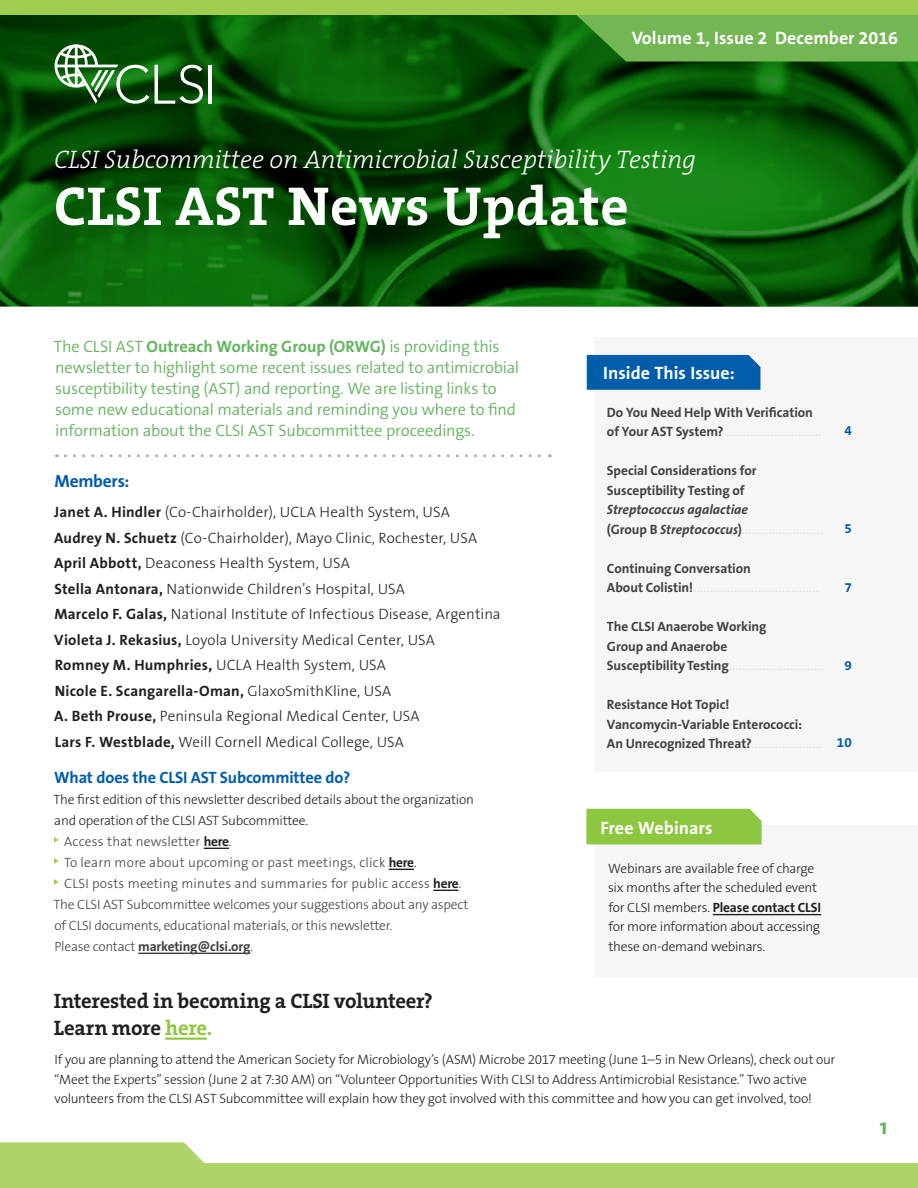
<style>
.page{position:relative;width:918px;height:1188px;background:#fff}
.page>*{position:absolute;margin:0;border:0;box-sizing:border-box;transform-origin:0 0}
.t1{font:700 55.2px "The Serif B7";letter-spacing:.01em;color:#fff}
.t2{font:italic 300 25.5px "The Serif B3";color:#fff}
.t3{font:700 22.5px "The Sans";color:#65b460}
.t4{font:700 21px/27px "The Serif B7";letter-spacing:-.015em;color:#231f20}
.t5{font:700 18px "The Sans B7";color:#fff}
.t6{font:700 17.7px "The Sans B7";letter-spacing:-.01em;color:#005daa}
.t7{font:300 16.5px/21px "The Sans B4";letter-spacing:-.015em;color:#65b460}
.t8{font:700 16.5px "The Sans B7";letter-spacing:-.005em;color:#65b460}
.t9{font:700 16.5px "The Sans B7";letter-spacing:-.01em;color:#005daa}
.t10{font:300 15px/25.5px "The Sans B3";letter-spacing:.005em;color:#231f20}
.t11{font:700 15px "The Sans B7";letter-spacing:.015em;color:#231f20}
.t12{font:300 13.5px/19.5px "The Sans B3";letter-spacing:-.015em;color:#231f20}
.t13{font:700 13.5px/19.5px "The Sans B7";letter-spacing:-.005em;color:#414042}
.t14{font:13.5px "The Sans B5 Plain";color:#dcddde}
.t15{font:300 13.5px "The Sans B3";letter-spacing:.015em;color:#414042}
.t16{font:300 13.5px "The Sans B3";letter-spacing:-.005em;color:#414042}
.t17{font:700 13.5px "The Sans B7";letter-spacing:-.01em;color:#231f20}
.t18{font:italic 700 13.5px "The Sans B7";color:#414042}
.t19{font:700 13.5px "The Sans B7";color:#005daa}
.s1{font-family:"The Sans B4";font-weight:300}
.s2{font-family:"The Sans B7";font-weight:700}
.s3{font-family:"The Sans B3";font-weight:300}
.s4{font-family:"The Sans B7";font-weight:700;color:#231f20}
.s5{color:#8dc63f}
.s6{font-family:"The Sans B7";font-weight:700;color:#414042}
.s7{font-family:"The Sans B7";font-weight:700;font-style:italic;color:#414042}
.s8{font-family:"The Sans B5 Plain";font-weight:400;color:#dcddde}
</style>
<div class="page">
<img style="left:0;top:15px;width:918px;height:292px">
<div style="left:594px;top:337px;width:324px;height:435px;background:#f6f6f6"></div>
<svg style="left:55px;top:44px;width:94px;height:60px"></svg>
<svg style="left:155px;top:65px;width:48px;height:39px"></svg>
<hr style="left:208px;top:65px;width:4px;height:39px;background:#fff">
<svg style="left:204px;top:848px;width:25px;height:1px"></svg>
<svg style="left:389px;top:869px;width:25px;height:1px"></svg>
<svg style="left:433px;top:890px;width:25px;height:1px"></svg>
<hr style="left:138px;top:953px;width:112px;height:1px;background:#414042">
<svg style="left:54px;top:837px;width:5px;height:6px"></svg>
<svg style="left:54px;top:858px;width:5px;height:6px"></svg>
<svg style="left:54px;top:879px;width:5px;height:6px"></svg>
<svg style="left:65px;top:454px;width:485px;height:3px"></svg>
<svg style="left:0;top:1142px;width:918px;height:46px"></svg>
<svg style="left:560px;top:15px;width:358px;height:47px;background:#65ac49"></svg>
<div style="left:0;top:0;width:918px;height:15px;background:#a0cd4f"></div>
<hr style="left:165px;top:1038px;width:42px;height:2px;background:#8dc63f">
<div style="left:587px;top:355px;width:173px;height:35px;background:#005daa"></div>
<div style="left:594px;top:825px;width:324px;height:152px;background:#f6f6f6"></div>
<hr style="left:713px;top:914px;width:108px;height:1px;background:#231f20">
<div style="left:586px;top:809px;width:176px;height:35px;background:#8dc63f"></div>
<h3 class="t5" style="left:632px;top:29px;width:268px">Volume 1, Issue 2 December 2016</h3>
<h2 class="t2" style="left:54px;top:146px;width:644px">CLSI Subcommittee on Antimicrobial Susceptibility Testing</h2>
<h1 class="t1" style="left:54px;top:177px;width:576px">CLSI AST News Update</h1>
<p class="t8" style="left:54px;top:337px;width:447px"><span class="s1">The CLSI AST</span> Outreach Working Group (ORWG) <span class="s1">is providing this</span></p>
<p class="t7" style="left:55px;top:358px;width:466px">newsletter to highlight some recent issues related to antimicrobial susceptibility testing (AST) and reporting. We are listing links to some new educational materials and reminding you where to find information about the CLSI AST Subcommittee proceedings.</p>
<h3 class="t6" style="left:54px;top:472px;width:77px">Members:</h3>
<p class="t10" style="left:54px;top:500px;width:448px"><span class="s2">Janet A. Hindler</span> (Co-Chairholder), UCLA Health System, USA <span class="s2">Audrey N. Schuetz</span> (Co-Chairholder), Mayo Clinic, Rochester, USA <span class="s2">April Abbott,</span> Deaconess Health System, USA<br><span class="s2">Stella Antonara,</span> Nationwide Children’s Hospital, USA<br><span class="s2">Marcelo F. Galas,</span> National Institute of Infectious Disease, Argentina <span class="s2">Violeta J. Rekasius,</span> Loyola University Medical Center, USA<br><span class="s2">Romney M. Humphries,</span> UCLA Health System, USA</p>
<p class="t11" style="left:55px;top:683px;width:338px">Nicole E. Scangarella-Oman, <span class="s3">GlaxoSmithKline, USA</span></p>
<p class="t10" style="left:54px;top:704px;width:367px"><span class="s2">A. Beth Prouse,</span> Peninsula Regional Medical Center, USA<br><span class="s2">Lars F. Westblade,</span> Weill Cornell Medical College, USA</p>
<p class="t9" style="left:54px;top:768px;width:298px">What does the CLSI AST Subcommittee do?</p>
<p class="t12" style="left:53px;top:790px;width:422px">The first edition of this newsletter described details about the organization</p>
<p class="t12" style="left:54px;top:811px;width:256px">and operation of the CLSI AST Subcommittee.</p>
<p class="t15" style="left:64px;top:834px;width:169px">Access that newsletter <span class="s4">here</span>.</p>
<p class="t15" style="left:64px;top:855px;width:354px">To learn more about upcoming or past meetings, click <span class="s4">here</span>.</p>
<p class="t15" style="left:64px;top:876px;width:399px">CLSI posts meeting minutes and summaries for public access <span class="s4">here</span>.</p>
<p class="t16" style="left:53px;top:897px;width:417px">The CLSI AST Subcommittee welcomes your suggestions about any aspect</p>
<p class="t16" style="left:54px;top:918px;width:339px">of CLSI documents, educational materials, or this newsletter.</p>
<p class="t13" style="left:54px;top:937px;width:200px"><span class="s3">Please contact</span> marketing@clsi.org<span class="s3">.</span></p>
<h3 class="t4" style="left:54px;top:988px;width:380px">Interested in becoming a CLSI volunteer?<br>Learn more <span class="s5">here.</span></h3>
<h3 class="t5" style="left:603px;top:364px;width:133px">Inside This Issue:</h3>
<p class="t13" style="left:607px;top:403px;width:208px">Do You Need Help With Verification</p>
<p class="t14" style="left:607px;top:425px;width:216px"><span class="s6">of Your AST System?</span> ............................</p>
<p class="t13" style="left:607px;top:462px;width:151px">Special Considerations for<br>Susceptibility Testing of</p>
<p class="t18" style="left:607px;top:502px;width:143px">Streptococcus agalactiae</p>
<p class="t14" style="left:607px;top:522px;width:218px"><span class="s6">(Group B</span> <span class="s7">Streptococcus</span><span class="s6">)</span>........................</p>
<p class="t13" style="left:607px;top:559px;width:145px">Continuing Conversation</p>
<p class="t14" style="left:607px;top:581px;width:214px"><span class="s6">About Colistin!</span>.....................................</p>
<p class="t13" style="left:607px;top:618px;width:161px">The CLSI Anaerobe Working<br>Group and Anaerobe</p>
<p class="t14" style="left:607px;top:659px;width:219px"><span class="s6">Susceptibility Testing</span>............................</p>
<p class="t13" style="left:607px;top:696px;width:217px">Resistance Hot Topic!<br>Vancomycin-Variable Enterococci:<br>An Unrecognized Threat?<span class="s8">.....................</span></p>
<p class="t19" style="left:844px;top:423px;width:9px">4</p>
<p class="t19" style="left:844px;top:521px;width:9px">5</p>
<p class="t19" style="left:844px;top:580px;width:9px">7</p>
<p class="t19" style="left:844px;top:658px;width:9px">9</p>
<p class="t19" style="left:837px;top:735px;width:16px">10</p>
<h3 class="t5" style="left:600px;top:818px;width:114px">Free Webinars</h3>
<p class="t12" style="left:608px;top:859px;width:210px">Webinars are available free of charge six months after the scheduled event</p>
<p class="t17" style="left:609px;top:900px;width:214px"><span class="s3">for CLSI members.</span> Please contact CLSI</p>
<p class="t12" style="left:609px;top:918px;width:213px">for more information about accessing these on-demand webinars.</p>
<p class="t12" style="left:54px;top:1051px;width:783px">If you are planning to attend the American Society for Microbiology’s (ASM) Microbe 2017 meeting (June 1–5 in New Orleans), check out our “Meet the Experts” session (June 2 at 7:30 AM) on “Volunteer Opportunities With CLSI to Address Antimicrobial Resistance.” Two active volunteers from the CLSI AST Subcommittee will explain how they got involved with this committee and how you can get involved, too!</p>
<h3 class="t3" style="left:880px;top:1108px;width:9px">1</h3>
</div>
